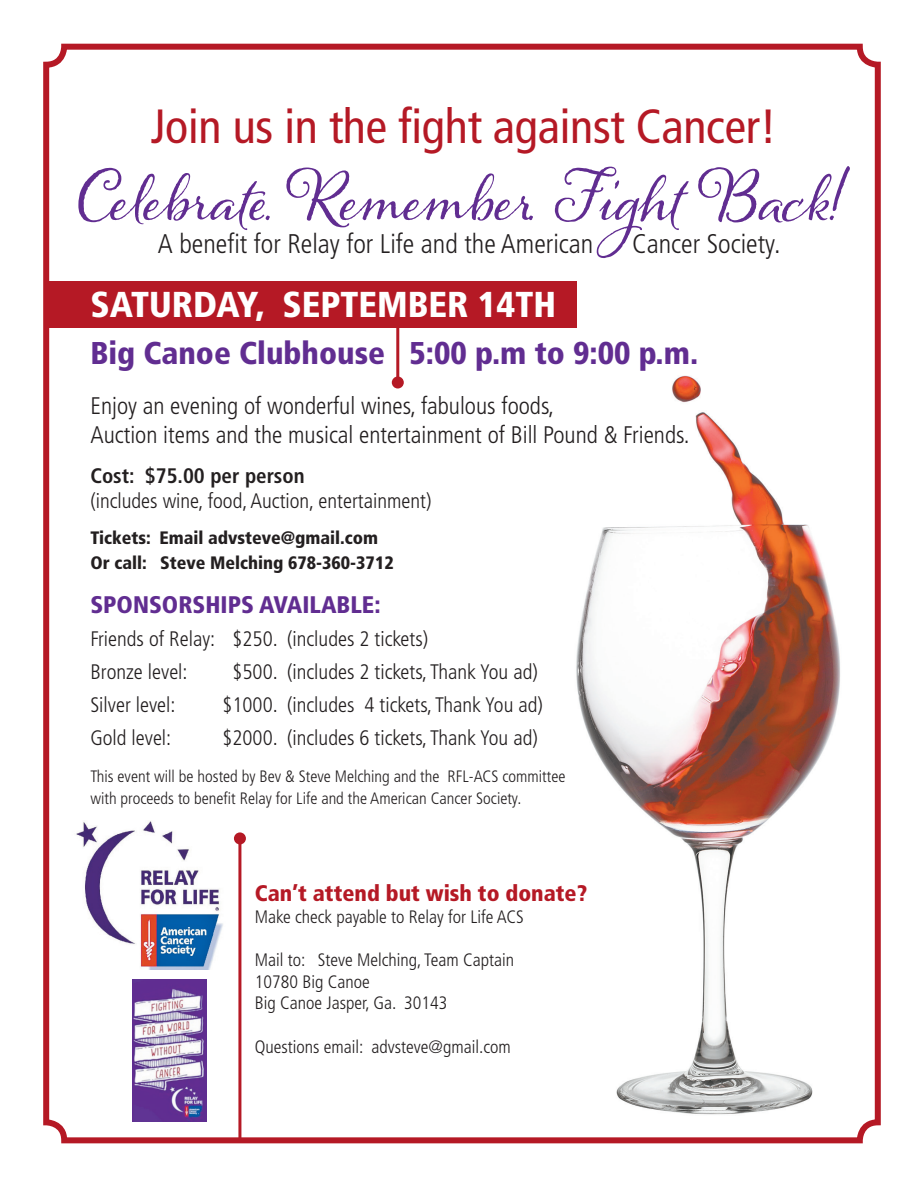
<style>
.page{position:relative;width:918px;height:1188px;background:#fff}
.page>*{position:absolute;margin:0;border:0;box-sizing:border-box;transform-origin:0 0}
.t1{font:63px "Alana";letter-spacing:.01em;color:#612d91}
.t2{font:condensed 48px "Frutiger";letter-spacing:-.005em;color:#b51925}
.t3{font:900 condensed 36px "Frutiger";color:#fff}
.t4{font:900 condensed 31.5px "Frutiger";color:#612d91}
.t5{font:300 condensed 27px "Frutiger";color:#231f20}
.t6{font:300 condensed 24px/28.8px "Frutiger";color:#231f20}
.t7{font:900 condensed 24px "Frutiger";color:#612d91}
.t8{font:900 condensed 22.5px "Frutiger";color:#b51925}
.t9{font:300 condensed 21px/33px "Frutiger";color:#231f20}
.t10{font:700 condensed 21px "Frutiger";color:#231f20}
.t11{font:300 condensed 18px/21.6px "Frutiger";color:#231f20}
.t12{font:900 condensed 18px/25.2px "Frutiger";color:#231f20}
.t13{font:300 condensed 16.5px/21.6px "Frutiger";color:#231f20}
</style>
<div class="page">
<hr style="left:396px;top:328px;width:3px;height:55px;background:#b51925">
<div style="left:392px;top:376px;width:12px;height:12px;background:#b51925;border-radius:50%"></div>
<img style="left:576px;top:375px;width:283px;height:759px">
<div style="left:43px;top:44px;width:838px;height:1099px;border:6px solid #b51925;border-radius:18px"></div>
<div style="left:44px;top:281px;width:533px;height:47px;background:#b51925"></div>
<img style="left:76px;top:821px;width:162px;height:148px">
<img style="left:132px;top:979px;width:75px;height:142px">
<hr style="left:238px;top:838px;width:3px;height:303px;background:#b51925">
<div style="left:234px;top:832px;width:12px;height:12px;background:#b51925;border-radius:50%"></div>
<h2 class="t2" style="left:150px;top:98px;width:628px">Join us in the fight against Cancer!</h2>
<h1 class="t1" style="left:77px;top:161px;width:772px">Celebrate. Remember. Fight Back!</h1>
<p class="t5" style="left:158px;top:229px;width:437px">A benefit for Relay for Life and the American</p>
<p class="t5" style="left:632px;top:229px;width:150px">Cancer Society.</p>
<h3 class="t3" style="left:90px;top:283px;width:467px">SATURDAY, SEPTEMBER 14TH</h3>
<h3 class="t4" style="left:90px;top:334px;width:609px">Big Canoe Clubhouse 5:00 p.m to 9:00 p.m.</h3>
<p class="t6" style="left:90px;top:392px;width:601px">Enjoy an evening of wonderful wines, fabulous foods,<br>Auction items and the musical entertainment of Bill Pound &amp; Friends.</p>
<p class="t10" style="left:90px;top:463px;width:216px">Cost: $75.00 per person</p>
<p class="t9" style="left:90px;top:485px;width:343px">(includes wine, food, Auction, entertainment)</p>
<p class="t12" style="left:90px;top:525px;width:305px">Tickets: Email advsteve@gmail.com<br>Or call: Steve Melching 678-360-3712</p>
<p class="t7" style="left:90px;top:590px;width:292px">SPONSORSHIPS AVAILABLE:</p>
<p class="t9" style="left:90px;top:622px;width:339px">Friends of Relay: $250. (includes 2 tickets)<br>Bronze level:</p>
<p class="t9" style="left:232px;top:655px;width:307px">$500. (includes 2 tickets, Thank You ad)</p>
<p class="t9" style="left:90px;top:688px;width:87px">Silver level:</p>
<p class="t9" style="left:222px;top:688px;width:322px">$1000. (includes 4 tickets, Thank You ad)</p>
<p class="t9" style="left:90px;top:721px;width:82px">Gold level:</p>
<p class="t9" style="left:222px;top:721px;width:317px">$2000. (includes 6 tickets, Thank You ad)</p>
<p class="t13" style="left:90px;top:766px;width:477px">This event will be hosted by Bev &amp; Steve Melching and the RFL-ACS committee with proceeds to benefit Relay for Life and the American Cancer Society.</p>
<p class="t8" style="left:255px;top:880px;width:334px">Can’t attend but wish to donate?</p>
<p class="t11" style="left:255px;top:906px;width:270px">Make check payable to Relay for Life ACS</p>
<p class="t11" style="left:255px;top:949px;width:261px">Mail to: Steve Melching, Team Captain<br>10780 Big Canoe<br>Big Canoe Jasper, Ga. 30143</p>
<p class="t11" style="left:255px;top:1036px;width:257px">Questions email: advsteve@gmail.com</p>
</div>
